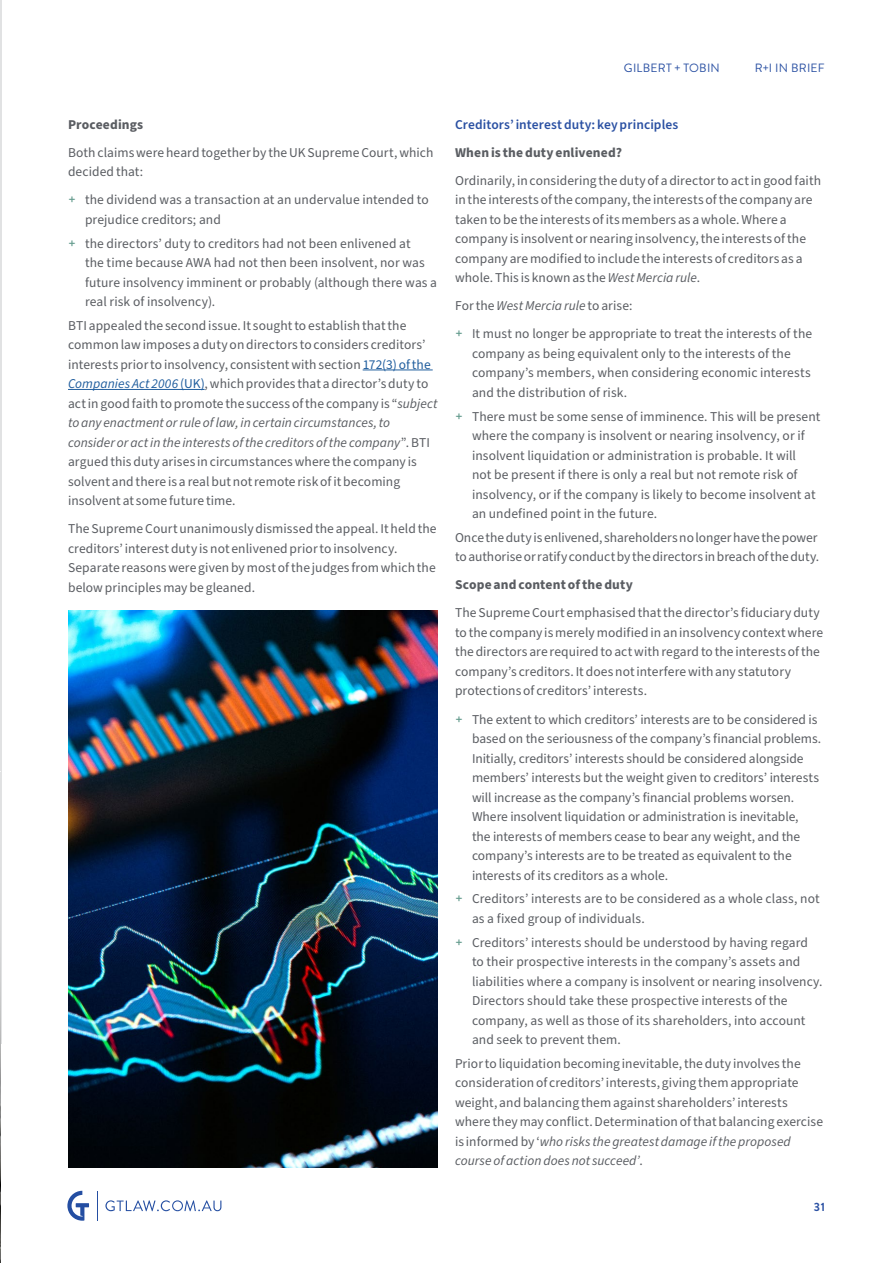
<style>
.page{position:relative;width:893px;height:1263px;background:#fff}
.page>*{position:absolute;margin:0;border:0;box-sizing:border-box;transform-origin:0 0}
.Body_copy_Pos{font:13.5px/19.5px "Source Sans Pro";letter-spacing:.005em;color:#5a5d62}
.Body_copy_bullets_Pos{font:13.5px/19.5px "Source Sans Pro";letter-spacing:.005em;color:#5a5d62}
.Body_copy_Pos-2{font:700 13.5px "Source Sans Pro";letter-spacing:.01em;color:#5a5d62}
.H5_-_subtitle_Pos{font:600 13.5px "Source Sans Pro";letter-spacing:.01em;color:#2b51a3}
.t1{font:12px "Brandon Grotesque";letter-spacing:.02em;color:#2b51a3}
.t2{font:700 12px "Brandon Grotesque";color:#2b51a3}
.s1{font-family:"Brandon Grotesque";font-weight:500;color:#629a8c}
.s2{color:#215e9e}
.s3{font-style:italic;color:#215e9e}
.s4{font-style:italic}
</style>
<div class="page">
<hr style="left:0;top:0;width:2px;height:1043px;background:#e1e2e3">
<img style="left:0;top:772px;width:1px;height:491px">
<hr style="left:0;top:772px;width:1px;height:410px;background:#e1e2e3">
<hr style="left:363px;top:370px;width:70px;height:1px;background:#215e9e">
<hr style="left:68px;top:389px;width:137px;height:1px;background:#215e9e">
<img style="left:68px;top:611px;width:370px;height:556px">
<svg style="left:67px;top:1191px;width:22px;height:30px"></svg>
<hr style="left:97px;top:1191px;width:1px;height:30px;background:#244ea2">
<svg style="left:105px;top:1200px;width:116px;height:11px"></svg>
<p class="t1" style="left:624px;top:60px;width:97px">GILBERT + TOBIN</p>
<p class="t1" style="left:755px;top:60px;width:71px">R+I IN BRIEF</p>
<p class="Body_copy_Pos-2" style="left:68px;top:115px;width:77px">Proceedings</p>
<p class="Body_copy_Pos" style="left:68px;top:143px;width:367px">Both claims were heard together by the UK Supreme Court, which decided that:</p>
<p class="Body_copy_bullets_Pos" style="left:85px;top:191px;width:345px;text-indent:-17px"><span class="s1">+</span> the dividend was a transaction at an undervalue intended to prejudice creditors; and</p>
<p class="Body_copy_bullets_Pos" style="left:85px;top:234px;width:354px;text-indent:-17px"><span class="s1">+</span> the directors’ duty to creditors had not been enlivened at<br>the time because AWA had not then been insolvent, nor was future insolvency imminent or probably (although there was a real risk of insolvency).</p>
<p class="Body_copy_Pos" style="left:68px;top:316px;width:371px">BTI appealed the second issue. It sought to establish that the common law imposes a duty on directors to considers creditors’ interests prior to insolvency, consistent with section <span class="s2">172(3) of the </span><span class="s3">Companies Act 2006</span> <span class="s2">(UK)</span>, which provides that a director’s duty to act in good faith to promote the success of the company is “<span class="s4">subject to any enactment or rule of law, in certain circumstances, to consider or act in the interests of the creditors of the company</span>”. BTI argued this duty arises in circumstances where the company is solvent and there is a real but not remote risk of it becoming insolvent at some future time.</p>
<p class="Body_copy_Pos" style="left:68px;top:520px;width:370px">The Supreme Court unanimously dismissed the appeal. It held the creditors’ interest duty is not enlivened prior to insolvency.<br>Separate reasons were given by most of the judges from which the below principles may be gleaned.</p>
<p class="H5_-_subtitle_Pos" style="left:455px;top:115px;width:225px">Creditors’ interest duty: key principles</p>
<p class="Body_copy_Pos-2" style="left:455px;top:143px;width:169px">When is the duty enlivened?</p>
<p class="Body_copy_Pos" style="left:455px;top:171px;width:368px">Ordinarily, in considering the duty of a director to act in good faith in the interests of the company, the interests of the company are taken to be the interests of its members as a whole. Where a company is insolvent or nearing insolvency, the interests of the company are modified to include the interests of creditors as a whole. This is known as the <span class="s4">West Mercia rule</span>.</p>
<p class="Body_copy_Pos" style="left:455px;top:297px;width:179px">For the <span class="s4">West Mercia rule</span> to arise:</p>
<p class="Body_copy_bullets_Pos" style="left:472px;top:325px;width:342px;text-indent:-17px"><span class="s1">+</span> It must no longer be appropriate to treat the interests of the company as being equivalent only to the interests of the company’s members, when considering economic interests and the distribution of risk.</p>
<p class="Body_copy_bullets_Pos" style="left:472px;top:407px;width:350px;text-indent:-17px"><span class="s1">+</span> There must be some sense of imminence. This will be present where the company is insolvent or nearing insolvency, or if insolvent liquidation or administration is probable. It will<br>not be present if there is only a real but not remote risk of insolvency, or if the company is likely to become insolvent at an undefined point in the future.</p>
<p class="Body_copy_Pos" style="left:455px;top:528px;width:366px">Once the duty is enlivened, shareholders no longer have the power to authorise or ratify conduct by the directors in breach of the duty.</p>
<p class="Body_copy_Pos-2" style="left:455px;top:576px;width:179px">Scope and content of the duty</p>
<p class="Body_copy_Pos" style="left:455px;top:604px;width:370px">The Supreme Court emphasised that the director’s fiduciary duty to the company is merely modified in an insolvency context where the directors are required to act with regard to the interests of the company’s creditors. It does not interfere with any statutory protections of creditors’ interests.</p>
<p class="Body_copy_bullets_Pos" style="left:472px;top:710px;width:351px;text-indent:-17px"><span class="s1">+</span> The extent to which creditors’ interests are to be considered is based on the seriousness of the company’s financial problems.<br>Initially, creditors’ interests should be considered alongside members’ interests but the weight given to creditors’ interests will increase as the company’s financial problems worsen.<br>Where insolvent liquidation or administration is inevitable,<br>the interests of members cease to bear any weight, and the company’s interests are to be treated as equivalent to the interests of its creditors as a whole.</p>
<p class="Body_copy_bullets_Pos" style="left:472px;top:889px;width:349px;text-indent:-17px"><span class="s1">+</span> Creditors’ interests are to be considered as a whole class, not as a fixed group of individuals.</p>
<p class="Body_copy_bullets_Pos" style="left:472px;top:933px;width:352px;text-indent:-17px"><span class="s1">+</span> Creditors’ interests should be understood by having regard to their prospective interests in the company’s assets and liabilities where a company is insolvent or nearing insolvency.<br>Directors should take these prospective interests of the company, as well as those of its shareholders, into account and seek to prevent them.</p>
<p class="Body_copy_Pos" style="left:455px;top:1054px;width:370px">Prior to liquidation becoming inevitable, the duty involves the consideration of creditors’ interests, giving them appropriate weight, and balancing them against shareholders’ interests where they may conflict. Determination of that balancing exercise is informed by ‘<span class="s4">who risks the greatest damage if the proposed course of action does not succeed’</span>.</p>
<p class="t2" style="left:814px;top:1199px;width:13px">31</p>
</div>
